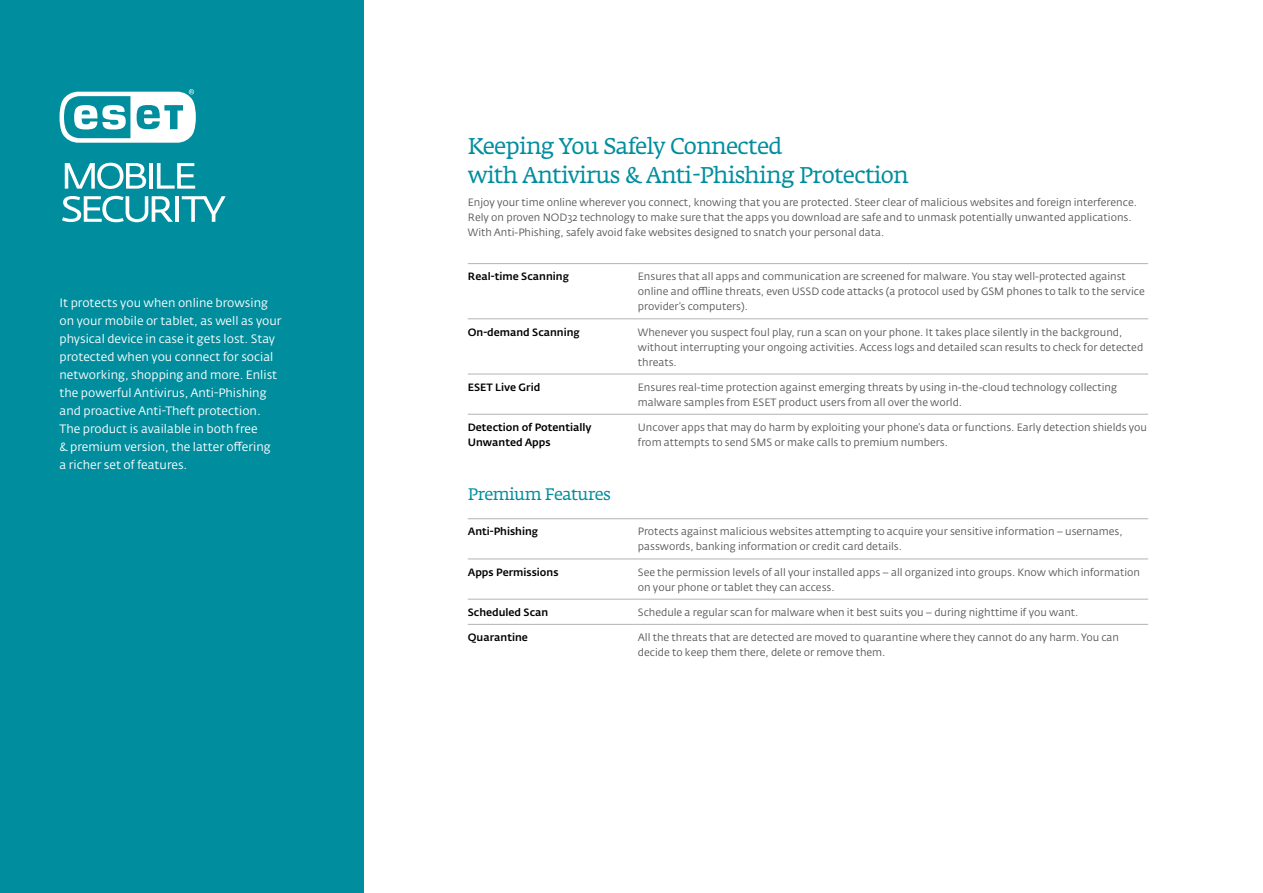
<style>
.page{position:relative;width:1263px;height:893px;background:#fff}
.page>*{position:absolute;margin:0;border:0;box-sizing:border-box;transform-origin:0 0}
.t1{font:22.5px/28.5px "Fedra Serif A Std";letter-spacing:-.03em;color:#008e9e}
.t2{font:16.5px "Fedra Serif A Std";letter-spacing:-.03em;color:#008e9e}
.t3{font:12px/18px "Fedra Sans Alt Pro";color:#fff}
.t4{font:10.5px/15px "Fedra Sans Alt Pro";color:#555756}
.t5{font:500 10.5px/15px "Fedra Sans Alt Pro";color:#000}
</style>
<div class="page">
<div style="left:0;top:0;width:364px;height:893px;background:#008e9e"></div>
<hr style="left:468px;top:263px;width:170px;height:1px;background:#b1b4b4">
<hr style="left:638px;top:263px;width:510px;height:1px;background:#b1b4b4">
<hr style="left:468px;top:319px;width:170px;height:1px;background:#b1b4b4">
<hr style="left:638px;top:319px;width:510px;height:1px;background:#b1b4b4">
<hr style="left:468px;top:374px;width:170px;height:1px;background:#b1b4b4">
<hr style="left:638px;top:374px;width:510px;height:1px;background:#b1b4b4">
<hr style="left:468px;top:414px;width:170px;height:1px;background:#b1b4b4">
<hr style="left:638px;top:414px;width:510px;height:1px;background:#b1b4b4">
<hr style="left:468px;top:518px;width:170px;height:1px;background:#b1b4b4">
<hr style="left:638px;top:518px;width:510px;height:1px;background:#b1b4b4">
<hr style="left:468px;top:559px;width:170px;height:1px;background:#b1b4b4">
<hr style="left:638px;top:559px;width:510px;height:1px;background:#b1b4b4">
<hr style="left:468px;top:624px;width:170px;height:1px;background:#b1b4b4">
<hr style="left:638px;top:624px;width:510px;height:1px;background:#b1b4b4">
<hr style="left:468px;top:599px;width:170px;height:1px;background:#b1b4b4">
<hr style="left:638px;top:599px;width:510px;height:1px;background:#b1b4b4">
<svg style="left:65px;top:163px;width:81px;height:26px"></svg>
<hr style="left:149px;top:163px;width:4px;height:26px;background:#fff">
<svg style="left:157px;top:163px;width:38px;height:26px"></svg>
<svg style="left:62px;top:196px;width:111px;height:26px"></svg>
<hr style="left:176px;top:196px;width:3px;height:26px;background:#fff">
<svg style="left:182px;top:196px;width:44px;height:26px"></svg>
<svg style="left:60px;top:89px;width:136px;height:54px"></svg>
<p class="t3" style="left:60px;top:294px;width:224px">It protects you when online browsing on your mobile or tablet, as well as your physical device in case it gets lost. Stay protected when you connect for social networking, shopping and more. Enlist the powerful Antivirus, Anti-Phishing and proactive Anti-Theft protection.<br>The product is available in both free<br>&amp; premium version, the latter offering<br>a richer set of features.</p>
<h1 class="t1" style="left:468px;top:134px;width:442px">Keeping You Safely Connected<br>with Antivirus &amp; Anti-Phishing Protection</h1>
<p class="t4" style="left:468px;top:195px;width:671px">Enjoy your time online wherever you connect, knowing that you are protected. Steer clear of malicious websites and foreign interference.<br>Rely on proven NOD32 technology to make sure that the apps you download are safe and to unmask potentially unwanted applications.<br>With Anti-Phishing, safely avoid fake websites designed to snatch your personal data.</p>
<p class="t5" style="left:468px;top:269px;width:103px">Real-time Scanning</p>
<p class="t4" style="left:638px;top:269px;width:508px">Ensures that all apps and communication are screened for malware. You stay well-protected against online and offline threats, even USSD code attacks (a protocol used by GSM phones to talk to the service provider’s computers).</p>
<p class="t5" style="left:468px;top:324px;width:114px">On-demand Scanning</p>
<p class="t4" style="left:638px;top:324px;width:507px">Whenever you suspect foul play, run a scan on your phone. It takes place silently in the background, without interrupting your ongoing activities. Access logs and detailed scan results to check for detected threats.</p>
<p class="t5" style="left:468px;top:380px;width:74px">ESET Live Grid</p>
<p class="t4" style="left:638px;top:380px;width:481px">Ensures real-time protection against emerging threats by using in-the-cloud technology collecting malware samples from ESET product users from all over the world.</p>
<p class="t5" style="left:468px;top:420px;width:125px">Detection of Potentially<br>Unwanted Apps</p>
<p class="t4" style="left:638px;top:420px;width:511px">Uncover apps that may do harm by exploiting your phone’s data or functions. Early detection shields you from attempts to send SMS or make calls to premium numbers.</p>
<h2 class="t2" style="left:468px;top:483px;width:145px">Premium Features</h2>
<p class="t5" style="left:468px;top:524px;width:72px">Anti-Phishing</p>
<p class="t4" style="left:638px;top:524px;width:486px">Protects against malicious websites attempting to acquire your sensitive information – usernames, passwords, banking information or credit card details.</p>
<p class="t5" style="left:468px;top:564px;width:92px">Apps Permissions</p>
<p class="t4" style="left:638px;top:564px;width:504px">See the permission levels of all your installed apps – all organized into groups. Know which information on your phone or tablet they can access.</p>
<p class="t5" style="left:468px;top:605px;width:82px">Scheduled Scan</p>
<p class="t4" style="left:638px;top:605px;width:442px">Schedule a regular scan for malware when it best suits you – during nighttime if you want.</p>
<p class="t5" style="left:468px;top:630px;width:62px">Quarantine</p>
<p class="t4" style="left:638px;top:630px;width:483px">All the threats that are detected are moved to quarantine where they cannot do any harm. You can decide to keep them there, delete or remove them.</p>
</div>
